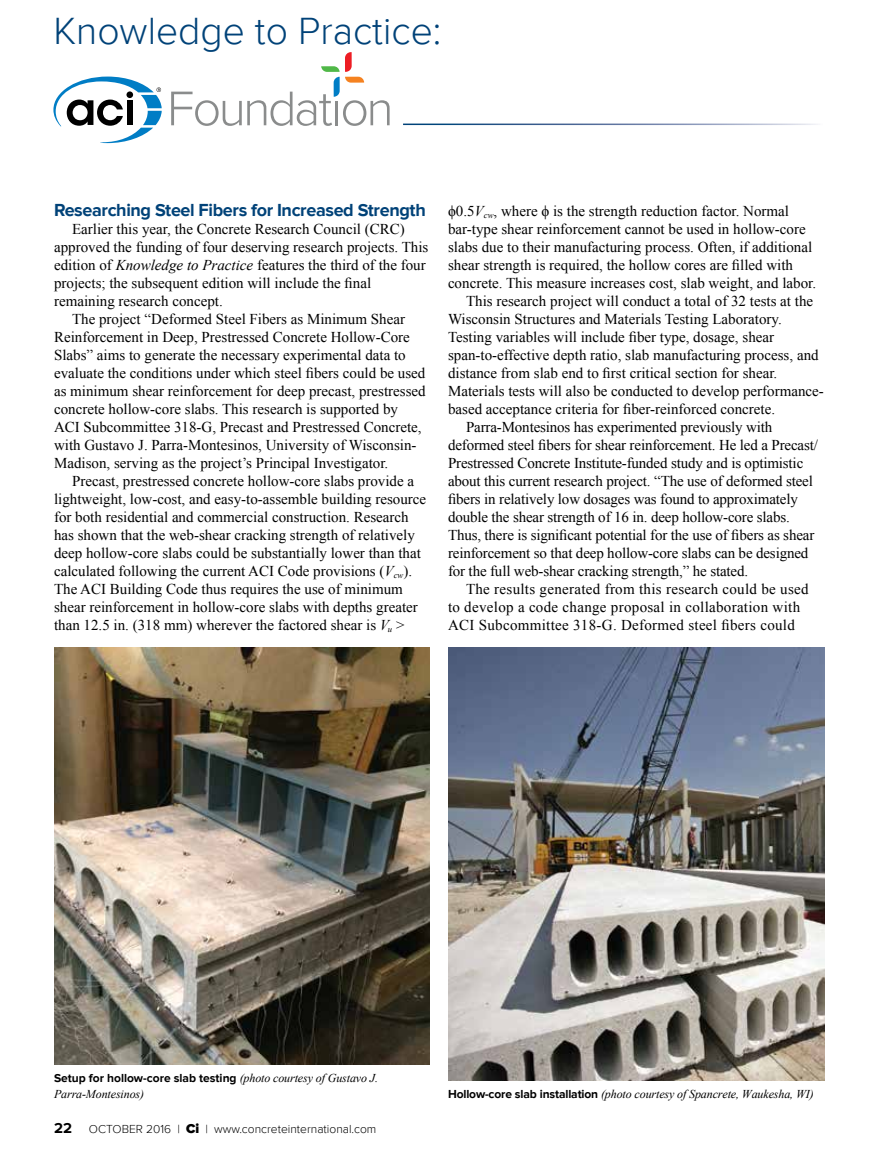
<style>
.page{position:relative;width:878px;height:1175px;background:#fff}
.page>*{position:absolute;margin:0;border:0;box-sizing:border-box;transform-origin:0 0}
.t1{font:300 39px "Proxima Nova";color:#004278}
.t2{font:700 18px "Proxima Nova";letter-spacing:-.02em;color:#004278}
.t3{font:15px "Times New Roman";color:#000}
.t4{font:15px "Times New Roman";letter-spacing:.02em;color:#000}
.t5{font:italic 12px "Times New Roman";letter-spacing:-.01em;color:#000}
.t6{font:700 12px "Proxima Nova";color:#000}
.t7{font:300 12px "Proxima Nova";color:#000}
.s1{font-style:italic}
.s2{font-family:"Times New Roman";font-weight:400;font-style:italic}
.s3{font-family:"Proxima Nova";font-weight:700;font-style:normal}
.s4{font-weight:700;font-size:15px}
.s5{font-weight:900;font-size:13.5px}
</style>
<div class="page">
<svg style="left:171px;top:52px;width:218px;height:74px"></svg>
<svg style="left:53px;top:77px;width:109px;height:66px"></svg>
<div style="left:127px;top:100px;width:6px;height:25px;background:#000"></div>
<div style="left:126px;top:91px;width:7px;height:7px;background:#000;border-radius:50%"></div>
<img style="left:54px;top:648px;width:376px;height:416px">
<img style="left:448px;top:648px;width:376px;height:432px">
<h1 class="t1" style="left:53px;top:9px;width:389px">Knowledge to Practice:</h1>
<p class="t2" style="left:54px;top:200px;width:373px">Researching Steel Fibers for Increased Strength</p>
<p class="t3" style="left:72px;top:219px;width:334px">Earlier this year, the Concrete Research Council (CRC)</p>
<p class="t3" style="left:54px;top:237px;width:376px">approved the funding of four deserving research projects. This</p>
<p class="t3" style="left:54px;top:255px;width:373px">edition of <span class="s1">Knowledge to Practice</span> features the third of the four</p>
<p class="t3" style="left:54px;top:273px;width:319px">projects; the subsequent edition will include the final</p>
<p class="t3" style="left:54px;top:291px;width:170px">remaining research concept.</p>
<p class="t3" style="left:72px;top:309px;width:334px">The project “Deformed Steel Fibers as Minimum Shear</p>
<p class="t3" style="left:54px;top:327px;width:357px">Reinforcement in Deep, Prestressed Concrete Hollow-Core</p>
<p class="t3" style="left:54px;top:345px;width:353px">Slabs” aims to generate the necessary experimental data to</p>
<p class="t3" style="left:54px;top:363px;width:373px">evaluate the conditions under which steel fibers could be used</p>
<p class="t3" style="left:54px;top:381px;width:373px">as minimum shear reinforcement for deep precast, prestressed</p>
<p class="t3" style="left:54px;top:399px;width:345px">concrete hollow-core slabs. This research is supported by</p>
<p class="t3" style="left:54px;top:417px;width:369px">ACI Subcommittee 318-G, Precast and Prestressed Concrete,</p>
<p class="t3" style="left:54px;top:435px;width:364px">with Gustavo J. Parra-Montesinos, University of Wisconsin-</p>
<p class="t3" style="left:54px;top:453px;width:336px">Madison, serving as the project’s Principal Investigator.</p>
<p class="t3" style="left:72px;top:471px;width:343px">Precast, prestressed concrete hollow-core slabs provide a</p>
<p class="t3" style="left:54px;top:489px;width:374px">lightweight, low-cost, and easy-to-assemble building resource</p>
<p class="t3" style="left:54px;top:507px;width:356px">for both residential and commercial construction. Research</p>
<p class="t3" style="left:54px;top:525px;width:362px">has shown that the web-shear cracking strength of relatively</p>
<p class="t3" style="left:54px;top:543px;width:368px">deep hollow-core slabs could be substantially lower than that</p>
<p class="t3" style="left:54px;top:561px;width:359px">calculated following the current ACI Code provisions (<span class="s1">V</span><sub>cw</sub>).</p>
<p class="t3" style="left:54px;top:579px;width:350px">The ACI Building Code thus requires the use of minimum</p>
<p class="t3" style="left:54px;top:597px;width:365px">shear reinforcement in hollow-core slabs with depths greater</p>
<p class="t3" style="left:54px;top:615px;width:352px">than 12.5 in. (318 mm) wherever the factored shear is <span class="s1">V</span><sub>u</sub> &gt;</p>
<p class="t3" style="left:448px;top:201px;width:342px">ϕ0.5<span class="s1">V</span><sub>cw</sub>, where ϕ is the strength reduction factor. Normal</p>
<p class="t3" style="left:448px;top:219px;width:359px">bar-type shear reinforcement cannot be used in hollow-core</p>
<p class="t3" style="left:448px;top:237px;width:366px">slabs due to their manufacturing process. Often, if additional</p>
<p class="t3" style="left:448px;top:255px;width:346px">shear strength is required, the hollow cores are filled with</p>
<p class="t3" style="left:448px;top:273px;width:369px">concrete. This measure increases cost, slab weight, and labor.</p>
<p class="t3" style="left:466px;top:291px;width:349px">This research project will conduct a total of 32 tests at the</p>
<p class="t3" style="left:448px;top:309px;width:335px">Wisconsin Structures and Materials Testing Laboratory.</p>
<p class="t3" style="left:448px;top:327px;width:327px">Testing variables will include fiber type, dosage, shear</p>
<p class="t3" style="left:448px;top:345px;width:372px">span-to-effective depth ratio, slab manufacturing process, and</p>
<p class="t3" style="left:448px;top:363px;width:331px">distance from slab end to first critical section for shear.</p>
<p class="t3" style="left:448px;top:381px;width:377px">Materials tests will also be conducted to develop performance-</p>
<p class="t3" style="left:448px;top:399px;width:329px">based acceptance criteria for fiber-reinforced concrete.</p>
<p class="t3" style="left:466px;top:417px;width:308px">Parra-Montesinos has experimented previously with</p>
<p class="t3" style="left:448px;top:435px;width:371px">deformed steel fibers for shear reinforcement. He led a Precast/</p>
<p class="t3" style="left:448px;top:453px;width:357px">Prestressed Concrete Institute-funded study and is optimistic</p>
<p class="t3" style="left:448px;top:471px;width:366px">about this current research project. “The use of deformed steel</p>
<p class="t3" style="left:448px;top:489px;width:351px">fibers in relatively low dosages was found to approximately</p>
<p class="t3" style="left:448px;top:507px;width:343px">double the shear strength of 16 in. deep hollow-core slabs.</p>
<p class="t3" style="left:448px;top:525px;width:368px">Thus, there is significant potential for the use of fibers as shear</p>
<p class="t3" style="left:448px;top:543px;width:362px">reinforcement so that deep hollow-core slabs can be designed</p>
<p class="t3" style="left:448px;top:561px;width:302px">for the full web-shear cracking strength,” he stated.</p>
<p class="t4" style="left:466px;top:579px;width:344px">The results generated from this research could be used</p>
<p class="t4" style="left:448px;top:597px;width:353px">to develop a code change proposal in collaboration with</p>
<p class="t4" style="left:448px;top:615px;width:348px">ACI Subcommittee 318-G. Deformed steel fibers could</p>
<p class="t6" style="left:54px;top:1070px;width:325px">Setup for hollow-core slab testing <span class="s2">(photo courtesy of Gustavo J.</span></p>
<p class="t5" style="left:54px;top:1086px;width:92px">Parra-Montesinos)</p>
<p class="t5" style="left:448px;top:1086px;width:367px"><span class="s3">Hollow-core slab installation</span> (photo courtesy of Spancrete, Waukesha, WI)</p>
<p class="t7" style="left:54px;top:1121px;width:324px"><span class="s4">22</span> OCTOBER 2016 | <span class="s5">Ci</span> | www.concreteinternational.com</p>
</div>
